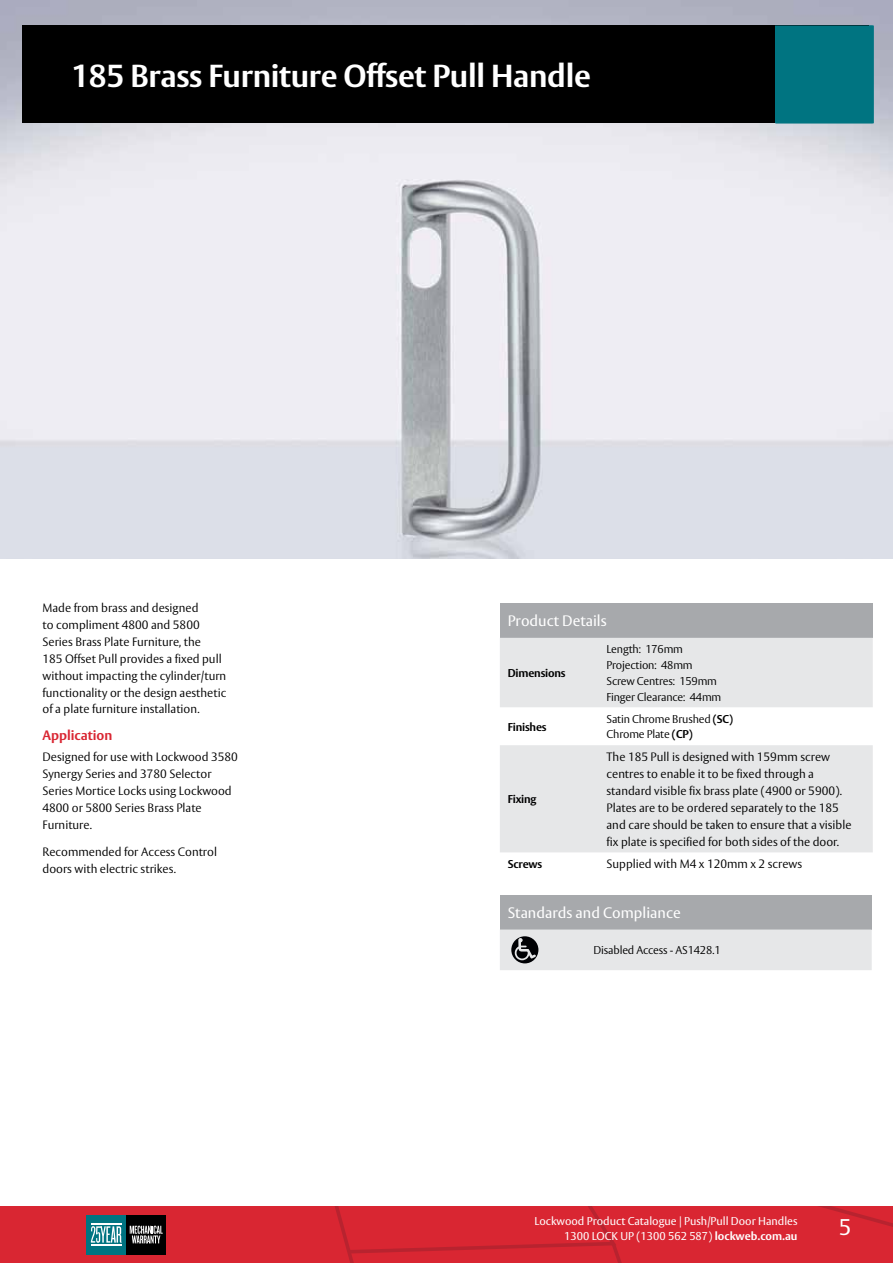
<style>
.page{position:relative;width:893px;height:1263px;background:#fff}
.page>*{position:absolute;margin:0;border:0;box-sizing:border-box;transform-origin:0 0}
.t1{font:700 31.5px "ASSA Vesta";letter-spacing:-.01em;color:#fff}
.t2{font:22.5px "ASSA Vesta";color:#fff}
.t3{font:15px "ASSA Vesta";color:#fff}
.t4{font:700 13.5px "ASSA Vesta";color:#d92632}
.t5{font:300 12px/16.8px "ASSA Vesta";color:#000}
.t6{font:300 11.25px/15.8px "ASSA Vesta";letter-spacing:-.015em;color:#000}
.t7{font:11.25px/15px "ASSA Vesta";color:#fff;text-align:right}
.t8{font:700 11.25px "ASSA Vesta";letter-spacing:-.015em;color:#000}
.s1{font-weight:700}
</style>
<div class="page">
<img style="left:0;top:0;width:893px;height:558px">
<svg style="left:0;top:1206px;width:893px;height:57px;background:#cd2934"></svg>
<hr style="left:91px;top:1224px;width:31px;height:1px;background:#fff">
<hr style="left:91px;top:1244px;width:31px;height:1px;background:#fff">
<div style="left:22px;top:26px;width:846px;height:97px;background:#000"></div>
<div style="left:775px;top:26px;width:99px;height:97px;background:#007481"></div>
<div style="left:500px;top:603px;width:373px;height:35px;background:#a7a9ac"></div>
<svg style="left:500px;top:638px;width:373px;height:214px;fill:#e6e7e8"></svg>
<div style="left:500px;top:895px;width:372px;height:34px;background:#a7a9ac"></div>
<div style="left:500px;top:929px;width:372px;height:41px;background:#e6e7e8"></div>
<h1 class="t1" style="left:71px;top:56px;width:521px">185 Brass Furniture Offset Pull Handle</h1>
<p class="t5" style="left:43px;top:600px;width:185px">Made from brass and designed<br>to compliment 4800 and 5800<br>Series Brass Plate Furniture, the<br>185 Offset Pull provides a fixed pull without impacting the cylinder/turn functionality or the design aesthetic of a plate furniture installation.</p>
<p class="t4" style="left:43px;top:727px;width:71px">Application</p>
<p class="t5" style="left:43px;top:749px;width:197px">Designed for use with Lockwood 3580<br>Synergy Series and 3780 Selector<br>Series Mortice Locks using Lockwood<br>4800 or 5800 Series Brass Plate<br>Furniture.</p>
<p class="t5" style="left:43px;top:844px;width:176px">Recommended for Access Control doors with electric strikes.</p>
<p class="t3" style="left:508px;top:612px;width:101px">Product Details</p>
<p class="t8" style="left:508px;top:666px;width:59px">Dimensions</p>
<p class="t6" style="left:606px;top:642px;width:116px">Length: 176mm<br>Projection: 48mm<br>Screw Centres: 159mm<br>Finger Clearance: 44mm</p>
<p class="t8" style="left:508px;top:720px;width:40px">Finishes</p>
<p class="t6" style="left:606px;top:711px;width:128px">Satin Chrome Brushed <span class="s1">(SC)<br></span>Chrome Plate <span class="s1">(CP)</span></p>
<p class="t8" style="left:508px;top:792px;width:30px">Fixing</p>
<p class="t5" style="left:606px;top:749px;width:247px">The 185 Pull is designed with 159mm screw centres to enable it to be fixed through a standard visible fix brass plate (4900 or 5900).<br>Plates are to be ordered separately to the 185 and care should be taken to ensure that a visible fix plate is specified for both sides of the door.</p>
<p class="t8" style="left:508px;top:857px;width:36px">Screws</p>
<p class="t5" style="left:606px;top:856px;width:197px">Supplied with M4 x 120mm x 2 screws</p>
<p class="t3" style="left:508px;top:903px;width:174px">Standards and Compliance</p>
<p class="t6" style="left:594px;top:943px;width:128px">Disabled Access - AS1428.1</p>
<p class="t7" style="left:534px;top:1214px;width:265px">Lockwood Product Catalogue | Push/Pull Door Handles<br>1300 LOCK UP (1300 562 587) <span class="s1">lockweb.com.au</span></p>
<h2 class="t2" style="left:839px;top:1214px;width:14px">5</h2>
</div>
